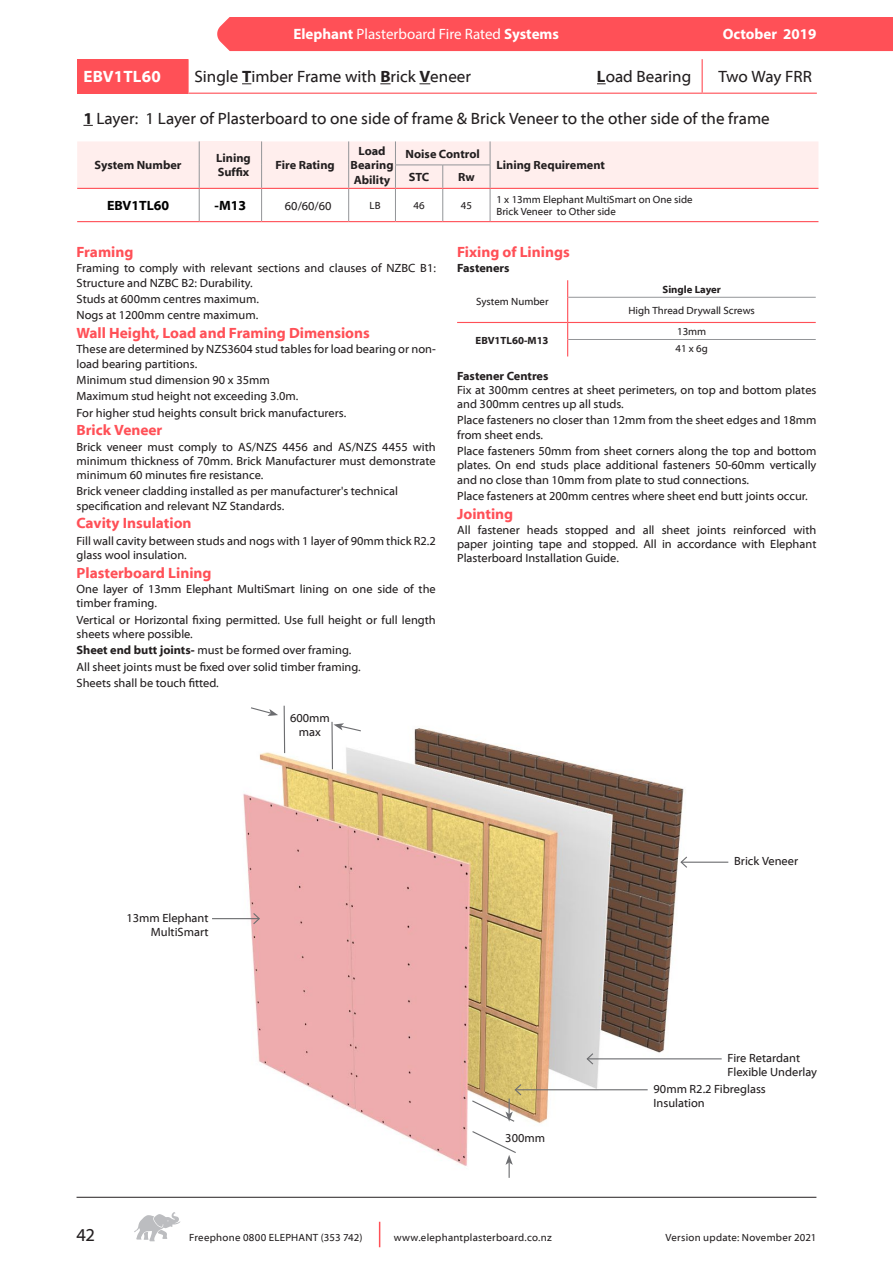
<style>
.page{position:relative;width:893px;height:1263px;background:#fff}
.page>*{position:absolute;margin:0;border:0;box-sizing:border-box;transform-origin:0 0}
.t1{font:18px "Myriad Web";color:#231f20}
.t2{font:16.5px "Myriad Web Pro";color:#231f20}
.t3{font:700 16.5px "Myriad Web Pro";letter-spacing:.01em;color:#fff}
.Red_Heading{font:700 15px "Myriad Web Pro";color:#ff5057}
.t4{font:15px "Myriad Pro";color:#fff}
.Body_Text_2017{font:700 15px "Myriad Web Pro";color:#ff5057}
.t5{font:700 15px "Myriad Pro";color:#fff}
.Purple_Heading{font:700 15px "Myriad Web Pro";color:#ff5057}
.t6{font:700 13.5px "Myriad Web Pro";color:#000}
.Body_Text_2017-2{font:12px/14.2px "Myriad Web Pro";color:#231f20}
.Body_Bold_Text_2017{font:700 12px/14.4px "Myriad Web Pro";color:#231f20}
.t7{font:10.5px "Myriad Web Pro";color:#231f20}
.t8{font:10.5px "Myriad Web";letter-spacing:.025em;color:#231f20}
.t9{font:700 10.5px "Myriad Web Pro";color:#231f20}
.s1{font-weight:700}
</style>
<div class="page">
<svg style="left:134px;top:1212px;width:46px;height:29px"></svg>
<svg style="left:379px;top:1222px;width:1px;height:25px"></svg>
<div style="left:217px;top:17px;width:676px;height:34px;background:#ff5057"></div>
<hr style="left:77px;top:1197px;width:739px;height:1px;background:#231f20">
<svg style="left:77px;top:141px;width:741px;height:81px"></svg>
<hr style="left:199px;top:189px;width:1px;height:32px;background:#939598">
<hr style="left:77px;top:188px;width:122px;height:1px;background:#ff5057">
<hr style="left:262px;top:188px;width:87px;height:1px;background:#ff5057">
<hr style="left:349px;top:188px;width:46px;height:1px;background:#ff5057">
<hr style="left:77px;top:221px;width:122px;height:1px;background:#ff5057">
<hr style="left:262px;top:221px;width:87px;height:1px;background:#ff5057">
<hr style="left:349px;top:221px;width:46px;height:1px;background:#ff5057">
<div style="left:77px;top:59px;width:111px;height:34px;background:#ff5057"></div>
<hr style="left:187px;top:59px;width:2px;height:34px;background:#ff5057">
<hr style="left:77px;top:93px;width:111px;height:1px;background:#ff5057">
<hr style="left:188px;top:93px;width:514px;height:1px;background:#ff5057">
<hr style="left:702px;top:93px;width:115px;height:1px;background:#ff5057">
<hr style="left:702px;top:59px;width:1px;height:34px;background:#ff5057">
<hr style="left:568px;top:297px;width:248px;height:1px;background:#939598">
<hr style="left:568px;top:339px;width:248px;height:1px;background:#939598">
<svg style="left:567px;top:280px;width:1px;height:76px"></svg>
<hr style="left:457px;top:322px;width:111px;height:1px;background:#ff5057">
<hr style="left:568px;top:322px;width:248px;height:1px;background:#ff5057">
<img style="left:212px;top:728px;width:517px;height:438px">
<hr style="left:212px;top:918px;width:47px;height:1px;background:#6c6d70">
<svg style="left:252px;top:912px;width:9px;height:13px"></svg>
<hr style="left:681px;top:862px;width:47px;height:1px;background:#6c6d70">
<svg style="left:679px;top:855px;width:9px;height:14px"></svg>
<hr style="left:587px;top:1058px;width:135px;height:1px;background:#6c6d70">
<svg style="left:586px;top:1052px;width:8px;height:14px"></svg>
<hr style="left:515px;top:1089px;width:133px;height:1px;background:#6c6d70">
<svg style="left:331px;top:721px;width:31px;height:49px"></svg>
<svg style="left:250px;top:705px;width:36px;height:49px"></svg>
<svg style="left:471px;top:1083px;width:52px;height:40px"></svg>
<svg style="left:471px;top:1130px;width:46px;height:48px"></svg>
<p class="t4" style="left:293px;top:25px;width:267px"><span class="s1">Elephant</span> Plasterboard Fire Rated <span class="s1">Systems</span></p>
<p class="t5" style="left:723px;top:24px;width:95px">October 2019</p>
<p class="t3" style="left:83px;top:68px;width:79px">EBV1TL60</p>
<p class="t2" style="left:194px;top:68px;width:278px">Single <span class="s1">T</span>imber Frame with <span class="s1">B</span>rick <span class="s1">V</span>eneer</p>
<p class="t2" style="left:597px;top:68px;width:96px"><span class="s1">L</span>oad Bearing</p>
<p class="t2" style="left:718px;top:68px;width:95px">Two Way FRR</p>
<p class="t2" style="left:83px;top:109px;width:688px"><span class="s1">1</span> Layer: 1 Layer of Plasterboard to one side of frame &amp; Brick Veneer to the other side of the frame</p>
<p class="Body_Bold_Text_2017" style="left:95px;top:158px;width:88px">System Number</p>
<p class="Body_Bold_Text_2017" style="left:216px;top:151px;width:36px">Lining<br>Suffix</p>
<p class="Body_Bold_Text_2017" style="left:275px;top:158px;width:61px">Fire Rating</p>
<p class="Body_Bold_Text_2017" style="left:351px;top:144px;width:44px;text-align:center">Load<br>Bearing</p>
<p class="Body_Bold_Text_2017" style="left:354px;top:173px;width:38px">Ability</p>
<p class="Body_Bold_Text_2017" style="left:406px;top:147px;width:76px">Noise Control</p>
<p class="Body_Bold_Text_2017" style="left:409px;top:170px;width:22px">STC</p>
<p class="Body_Bold_Text_2017" style="left:458px;top:170px;width:18px">Rw</p>
<p class="t6" style="left:107px;top:198px;width:64px">EBV1TL60</p>
<p class="t6" style="left:215px;top:198px;width:33px">-M13</p>
<p class="Body_Text_2017-2" style="left:285px;top:199px;width:48px">60/60/60</p>
<p class="t7" style="left:370px;top:200px;width:13px">LB</p>
<p class="t7" style="left:414px;top:200px;width:13px">46</p>
<p class="t7" style="left:461px;top:200px;width:13px">45</p>
<p class="Body_Bold_Text_2017" style="left:496px;top:158px;width:110px">Lining Requirement</p>
<p class="t7" style="left:496px;top:193px;width:198px">1 x 13mm Elephant MultiSmart on One side</p>
<p class="t7" style="left:496px;top:206px;width:121px">Brick Veneer to Other side</p>
<p class="Red_Heading" style="left:77px;top:244px;width:58px">Framing</p>
<p class="Body_Text_2017-2" style="left:77px;top:261px;width:361px">Framing to comply with relevant sections and clauses of NZBC B1:<br>Structure and NZBC B2: Durability.</p>
<p class="Body_Text_2017-2" style="left:77px;top:292px;width:184px">Studs at 600mm centres maximum.</p>
<p class="Body_Text_2017-2" style="left:77px;top:308px;width:183px">Nogs at 1200mm centre maximum.</p>
<p class="Red_Heading" style="left:77px;top:325px;width:295px">Wall Height, Load and Framing Dimensions</p>
<p class="Body_Text_2017-2" style="left:77px;top:342px;width:361px">These are determined by NZS3604 stud tables for load bearing or non&shy;load bearing partitions.</p>
<p class="Body_Text_2017-2" style="left:77px;top:373px;width:195px">Minimum stud dimension 90 x 35mm</p>
<p class="Body_Text_2017-2" style="left:77px;top:389px;width:223px">Maximum stud height not exceeding 3.0m.</p>
<p class="Body_Text_2017-2" style="left:77px;top:406px;width:271px">For higher stud heights consult brick manufacturers.</p>
<p class="Purple_Heading" style="left:77px;top:422px;width:87px">Brick Veneer</p>
<p class="Body_Text_2017-2" style="left:77px;top:440px;width:361px;text-align:justify">Brick veneer must comply to AS/NZS 4456 and AS/NZS 4455 with minimum thickness of 70mm. Brick Manufacturer must demonstrate minimum 60 minutes fire resistance.</p>
<p class="Body_Text_2017-2" style="left:77px;top:485px;width:323px">Brick veneer cladding installed as per manufacturer's technical specification and relevant NZ Standards.</p>
<p class="Body_Text_2017" style="left:77px;top:515px;width:117px">Cavity Insulation</p>
<p class="Body_Text_2017-2" style="left:77px;top:534px;width:361px">Fill wall cavity between studs and nogs with 1 layer of 90mm thick R2.2 glass wool insulation.</p>
<p class="Red_Heading" style="left:77px;top:564px;width:136px">Plasterboard Lining</p>
<p class="Body_Text_2017-2" style="left:77px;top:582px;width:361px">One layer of 13mm Elephant MultiSmart lining on one side of the timber framing.</p>
<p class="Body_Text_2017-2" style="left:77px;top:613px;width:361px">Vertical or Horizontal fixing permitted. Use full height or full length sheets where possible.</p>
<p class="Body_Text_2017-2" style="left:77px;top:643px;width:276px"><span class="s1">Sheet end butt joints-</span> must be formed over framing.</p>
<p class="Body_Text_2017-2" style="left:77px;top:660px;width:286px">All sheet joints must be fixed over solid timber framing.</p>
<p class="Body_Text_2017-2" style="left:77px;top:676px;width:144px">Sheets shall be touch fitted.</p>
<p class="Body_Text_2017-2" style="left:290px;top:711px;width:41px;text-align:center">600mm max</p>
<p class="Red_Heading" style="left:457px;top:244px;width:114px">Fixing of Linings</p>
<p class="Body_Bold_Text_2017" style="left:457px;top:261px;width:54px">Fasteners</p>
<p class="t7" style="left:476px;top:296px;width:74px">System Number</p>
<p class="t9" style="left:476px;top:334px;width:75px">EBV1TL60-M13</p>
<p class="t9" style="left:662px;top:283px;width:60px">Single Layer</p>
<p class="t7" style="left:628px;top:304px;width:128px">High Thread Drywall Screws</p>
<p class="t7" style="left:677px;top:326px;width:31px">13mm</p>
<p class="t7" style="left:675px;top:343px;width:34px">41 x 6g</p>
<p class="Body_Bold_Text_2017" style="left:457px;top:369px;width:93px">Fastener Centres</p>
<p class="Body_Text_2017-2" style="left:457px;top:383px;width:361px">Fix at 300mm centres at sheet perimeters, on top and bottom plates and 300mm centres up all studs.</p>
<p class="Body_Text_2017-2" style="left:457px;top:414px;width:361px">Place fasteners no closer than 12mm from the sheet edges and 18mm from sheet ends.</p>
<p class="Body_Text_2017-2" style="left:457px;top:444px;width:361px;text-align:justify">Place fasteners 50mm from sheet corners along the top and bottom plates. On end studs place additional fasteners 50-60mm vertically and no close than 10mm from plate to stud connections.</p>
<p class="Body_Text_2017-2" style="left:457px;top:489px;width:352px">Place fasteners at 200mm centres where sheet end butt joints occur.</p>
<p class="Red_Heading" style="left:457px;top:505px;width:58px">Jointing</p>
<p class="Body_Text_2017-2" style="left:457px;top:523px;width:361px;text-align:justify">All fastener heads stopped and all sheet joints reinforced with paper jointing tape and stopped. All in accordance with Elephant Plasterboard Installation Guide.</p>
<p class="Body_Text_2017-2" style="left:126px;top:911px;width:84px;text-align:right">13mm Elephant<br>MultiSmart</p>
<p class="Body_Text_2017-2" style="left:505px;top:1131px;width:41px">300mm</p>
<p class="Body_Text_2017-2" style="left:734px;top:854px;width:65px">Brick Veneer</p>
<p class="Body_Text_2017-2" style="left:728px;top:1051px;width:91px">Fire Retardant<br>Flexible Underlay</p>
<p class="Body_Text_2017-2" style="left:654px;top:1082px;width:114px">90mm R2.2 Fibreglass<br>Insulation</p>
<h1 class="t1" style="left:77px;top:1225px;width:20px">42</h1>
<p class="t8" style="left:189px;top:1232px;width:175px">Freephone 0800 ELEPHANT (353 742)</p>
<p class="t8" style="left:394px;top:1232px;width:160px">www.elephantplasterboard.co.nz</p>
<p class="t8" style="left:665px;top:1232px;width:152px">Version update: November 2021</p>
</div>
